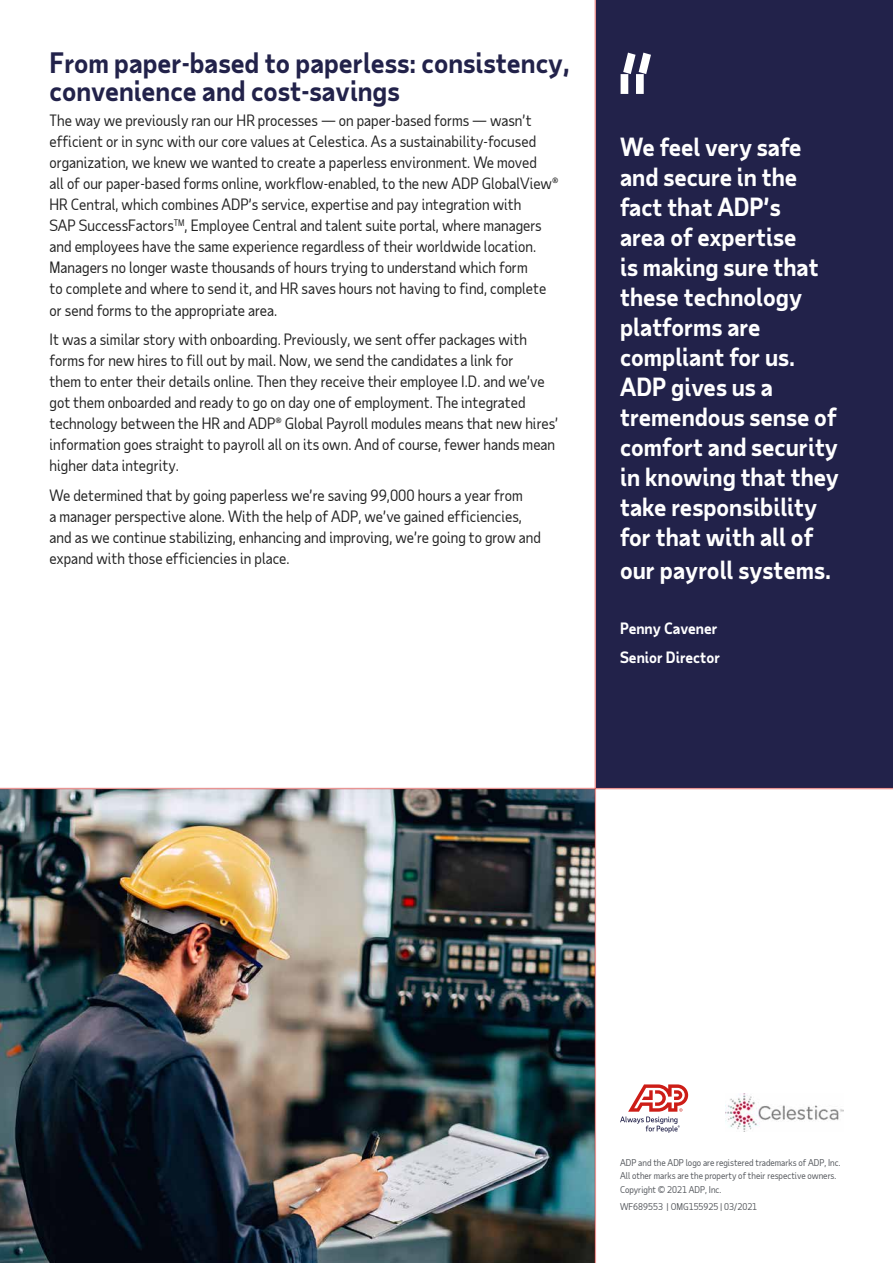
<style>
.page{position:relative;width:893px;height:1263px;background:#fff}
.page>*{position:absolute;margin:0;border:0;box-sizing:border-box;transform-origin:0 0}
.t1{font:700 27px/28.5px "Taub Sans";color:#22224a}
.t2{font:700 24px/30px "Taub Sans";color:#fff}
.t3{font:15px/21px "Taub Sans";color:#222}
.t4{font:700 15px/29.5px "Taub Sans";color:#fff}
.t5{font:9px/13.5px "Taub Sans";color:#54575c}
</style>
<div class="page">
<svg style="left:620px;top:1084px;width:68px;height:48px"></svg>
<img style="left:725px;top:1094px;width:118px;height:38px">
<div style="left:596px;top:0;width:297px;height:788px;background:#22224a"></div>
<img style="left:0;top:789px;width:595px;height:474px">
<svg style="left:621px;top:53px;width:30px;height:41px"></svg>
<hr style="left:595px;top:0;width:1px;height:1263px;background:#d12a27">
<hr style="left:0;top:788px;width:893px;height:1px;background:#d12a27">
<h1 class="t1" style="left:50px;top:48px;width:522px">From paper-based to paperless: consistency, convenience and cost-savings</h1>
<p class="t3" style="left:50px;top:110px;width:510px">The way we previously ran our HR processes — on paper-based forms — wasn’t efficient or in sync with our core values at Celestica. As a sustainability-focused organization, we knew we wanted to create a paperless environment. We moved<br>all of our paper-based forms online, workflow-enabled, to the new ADP GlobalView® HR Central, which combines ADP’s service, expertise and pay integration with<br>SAP SuccessFactors<sup>TM</sup>, Employee Central and talent suite portal, where managers and employees have the same experience regardless of their worldwide location.<br>Managers no longer waste thousands of hours trying to understand which form<br>to complete and where to send it, and HR saves hours not having to find, complete or send forms to the appropriate area.</p>
<p class="t3" style="left:50px;top:329px;width:510px">It was a similar story with onboarding. Previously, we sent offer packages with forms for new hires to fill out by mail. Now, we send the candidates a link for<br>them to enter their details online. Then they receive their employee I.D. and we’ve got them onboarded and ready to go on day one of employment. The integrated technology between the HR and ADP® Global Payroll modules means that new hires’ information goes straight to payroll all on its own. And of course, fewer hands mean higher data integrity.</p>
<p class="t3" style="left:50px;top:484px;width:493px">We determined that by going paperless we’re saving 99,000 hours a year from<br>a manager perspective alone. With the help of ADP, we’ve gained efficiencies, and as we continue stabilizing, enhancing and improving, we’re going to grow and expand with those efficiencies in place.</p>
<p class="t2" style="left:620px;top:131px;width:220px">We feel very safe and secure in the fact that ADP’s<br>area of expertise<br>is making sure that these technology platforms are compliant for us.<br>ADP gives us a tremendous sense of comfort and security in knowing that they take responsibility for that with all of</p>
<h2 class="t2" style="left:620px;top:554px;width:212px">our payroll systems.</h2>
<p class="t4" style="left:620px;top:613px;width:102px">Penny Cavener<br>Senior Director</p>
<p class="t5" style="left:620px;top:1155px;width:222px">ADP and the ADP logo are registered trademarks of ADP, Inc.<br>All other marks are the property of their respective owners.<br>Copyright © 2021 ADP, Inc.</p>
<p class="t5" style="left:620px;top:1200px;width:139px">WF689553 | OMG155925 | 03/2021</p>
</div>
